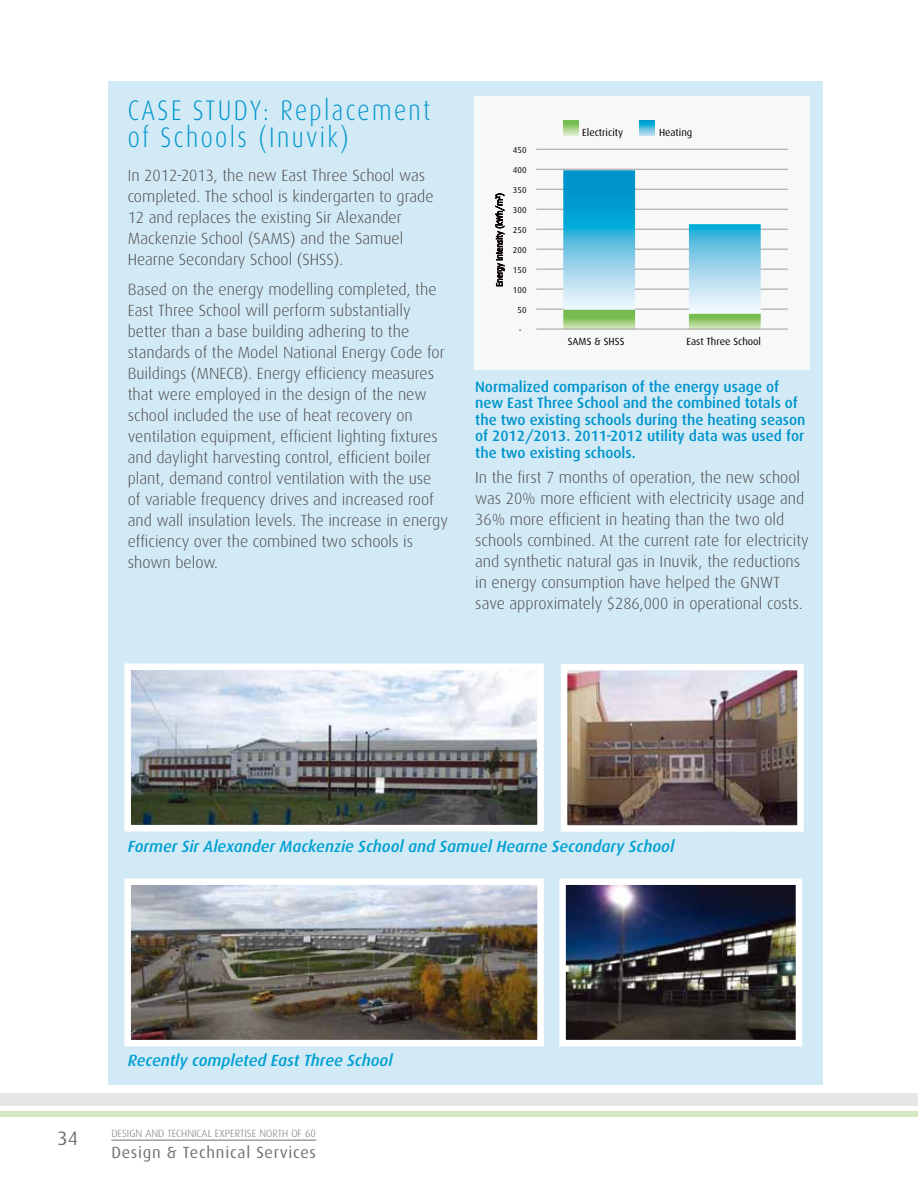
<style>
.page{position:relative;width:918px;height:1188px;background:#fff}
.page>*{position:absolute;margin:0;border:0;box-sizing:border-box;transform-origin:0 0}
.t1{font:300 28.35px/27px "Dax";letter-spacing:.1em;color:#0094cc;scale:.85 1}
.t2{font:19.5px "Dax";color:#727171}
.t3{font:300 16.2px/21px "Dax";color:#4d4949}
.t4{font:italic 500 16.2px "Dax";color:#00a0d2}
.t5{font:16.2px "Dax";letter-spacing:.05em;color:#727171}
.t6{font:500 15px/16.5px "Dax";color:#0094cc}
.t7{font:300 10.5px "Dax";letter-spacing:.005em;color:#727171}
.t8{font:10.35px "Dax";color:#070000}
.t9{font:8.55px "Dax";color:#070000}
</style>
<div class="page">
<div style="left:0;top:1111px;width:918px;height:5px;background:#d5e9c4"></div>
<div style="left:0;top:1093px;width:918px;height:13px;background:#e6e6e7"></div>
<hr style="left:111px;top:1139px;width:205px;height:2px;background:#9fa0a0">
<div style="left:108px;top:81px;width:714px;height:1004px;background:#d1eaf6"></div>
<div style="left:475px;top:96px;width:335px;height:274px;background:#f7f8f8"></div>
<svg style="left:563px;top:121px;width:15px;height:15px"></svg>
<svg style="left:640px;top:120px;width:15px;height:15px"></svg>
<hr style="left:536px;top:309px;width:252px;height:1px;background:#a09e9b">
<hr style="left:536px;top:289px;width:252px;height:1px;background:#a09e9b">
<hr style="left:536px;top:269px;width:252px;height:1px;background:#a09e9b">
<hr style="left:536px;top:249px;width:252px;height:1px;background:#a09e9b">
<hr style="left:536px;top:229px;width:252px;height:1px;background:#a09e9b">
<hr style="left:536px;top:209px;width:252px;height:1px;background:#a09e9b">
<hr style="left:536px;top:189px;width:252px;height:1px;background:#a09e9b">
<hr style="left:536px;top:169px;width:252px;height:1px;background:#a09e9b">
<hr style="left:536px;top:149px;width:252px;height:1px;background:#a09e9b">
<svg style="left:563px;top:170px;width:198px;height:159px"></svg>
<hr style="left:536px;top:329px;width:252px;height:1px;background:#a09e9b">
<svg style="left:495px;top:193px;width:10px;height:93px"></svg>
<img style="left:132px;top:671px;width:404px;height:152px">
<div style="left:124px;top:663px;width:420px;height:168px;border:7px solid #fff"></div>
<img style="left:567px;top:886px;width:227px;height:152px">
<div style="left:559px;top:878px;width:243px;height:168px;border:7px solid #fff"></div>
<img style="left:569px;top:672px;width:227px;height:152px">
<div style="left:561px;top:664px;width:243px;height:168px;border:7px solid #fff"></div>
<img style="left:132px;top:886px;width:404px;height:152px">
<div style="left:124px;top:878px;width:420px;height:168px;border:7px solid #fff"></div>
<h1 class="t1" style="left:128px;top:97px;width:358px">CASE STUDY: Replacement of Schools (Inuvik)</h1>
<p class="t3" style="left:128px;top:165px;width:307px">In 2012-2013, the new East Three School was completed. The school is kindergarten to grade 12 and replaces the existing Sir Alexander Mackenzie School (SAMS) and the Samuel Hearne Secondary School (SHSS).</p>
<p class="t3" style="left:128px;top:279px;width:322px">Based on the energy modelling completed, the East Three School will perform substantially better than a base building adhering to the standards of the Model National Energy Code for Buildings (MNECB). Energy efficiency measures that were employed in the design of the new school included the use of heat recovery on ventilation equipment, efficient lighting fixtures and daylight harvesting control, efficient boiler plant, demand control ventilation with the use of variable frequency drives and increased roof and wall insulation levels. The increase in energy efficiency over the combined two schools is shown below.</p>
<p class="t9" style="left:513px;top:145px;width:15px">450</p>
<p class="t9" style="left:513px;top:165px;width:15px">400</p>
<p class="t9" style="left:513px;top:185px;width:15px">350</p>
<p class="t9" style="left:513px;top:205px;width:15px">300</p>
<p class="t9" style="left:513px;top:225px;width:15px">250</p>
<p class="t9" style="left:513px;top:245px;width:15px">200</p>
<p class="t9" style="left:513px;top:265px;width:15px">150</p>
<p class="t9" style="left:513px;top:285px;width:15px">100</p>
<p class="t9" style="left:517px;top:305px;width:11px">50</p>
<p class="t9" style="left:519px;top:325px;width:4px">-</p>
<p class="t8" style="left:582px;top:127px;width:42px">Electricity</p>
<p class="t8" style="left:659px;top:127px;width:35px">Heating</p>
<p class="t8" style="left:568px;top:336px;width:58px">SAMS &amp; SHSS</p>
<p class="t8" style="left:687px;top:336px;width:76px">East Three School</p>
<p class="t6" style="left:475px;top:379px;width:332px">Normalized comparison of the energy usage of new East Three School and the combined totals of the two existing schools during the heating season of 2012/2013. 2011-2012 utility data was used for the two existing schools.</p>
<p class="t3" style="left:475px;top:467px;width:335px">In the first 7 months of operation, the new school was 20% more efficient with electricity usage and 36% more efficient in heating than the two old schools combined. At the current rate for electricity and synthetic natural gas in Inuvik, the reductions in energy consumption have helped the GNWT save approximately $286,000 in operational costs.</p>
<p class="t4" style="left:128px;top:837px;width:548px">Former Sir Alexander Mackenzie School and Samuel Hearne Secondary School</p>
<p class="t4" style="left:128px;top:1052px;width:266px">Recently completed East Three School</p>
<p class="t2" style="left:58px;top:1128px;width:22px">34</p>
<p class="t7" style="left:111px;top:1128px;width:206px">DESIGN AND TECHNICAL EXPERTISE NORTH OF 60</p>
<p class="t5" style="left:111px;top:1143px;width:206px">Design &amp; Technical Services</p>
</div>
